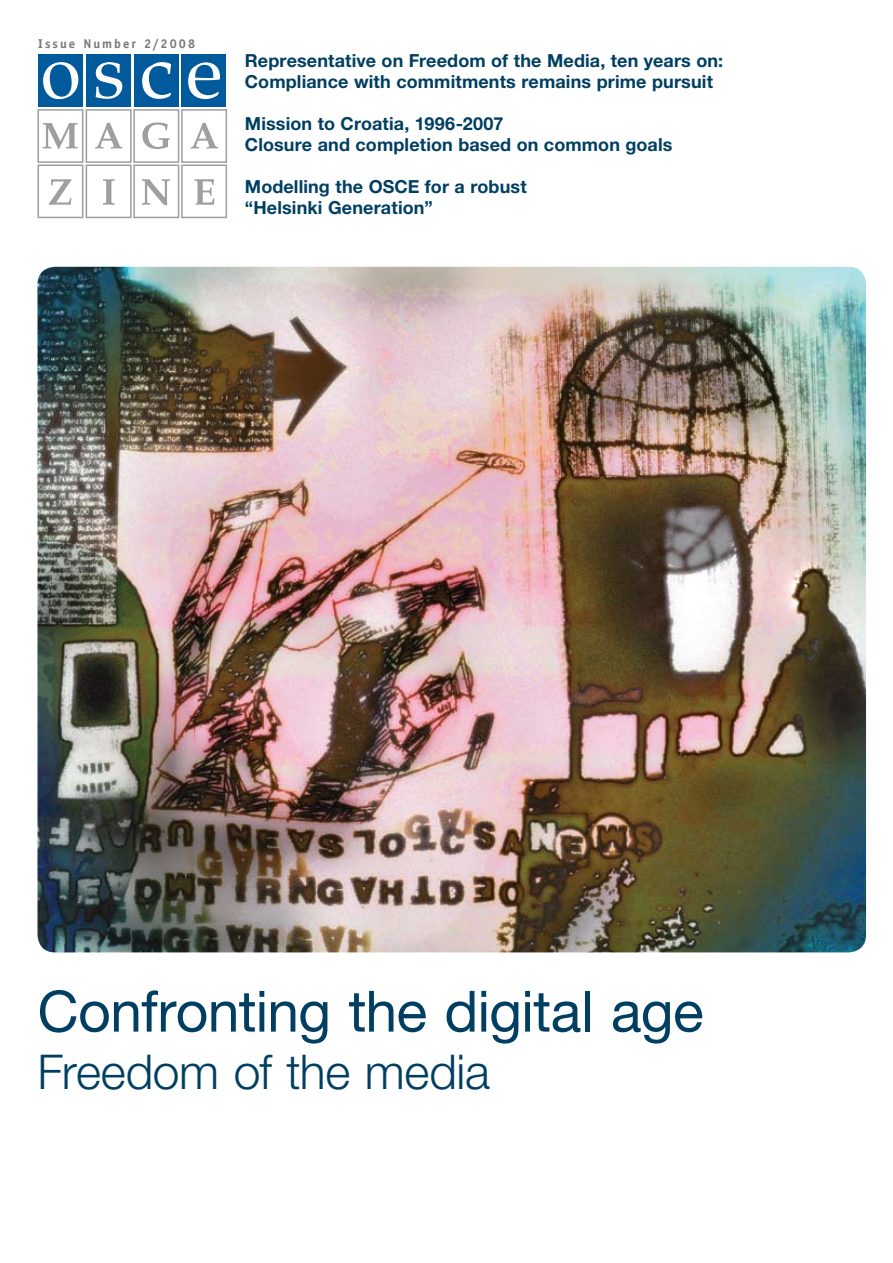
<style>
.page{position:relative;width:893px;height:1263px;background:#fff}
.page>*{position:absolute;margin:0;border:0;box-sizing:border-box;transform-origin:0 0}
.t1{font:57px "Helvetica Neue";letter-spacing:-.01em;color:#003f62}
.t2{font:300 48px "Helvetica Neue";letter-spacing:-.01em;color:#003f62}
.t3{font:700 18px/21px "Helvetica Neue";letter-spacing:.005em;color:#003f62}
.t4{font:700 12.75px "Officina Sans";letter-spacing:.165em;color:#77787b}
</style>
<div class="page">
<img style="left:38px;top:267px;width:828px;height:685px">
<div style="left:181px;top:54px;width:45px;height:53px;background:#005a9c"></div>
<div style="left:134px;top:54px;width:45px;height:53px;background:#005a9c"></div>
<div style="left:86px;top:54px;width:45px;height:53px;background:#005a9c"></div>
<div style="left:38px;top:54px;width:45px;height:53px;background:#005a9c"></div>
<svg style="left:188px;top:62px;width:32px;height:37px"></svg>
<svg style="left:142px;top:62px;width:29px;height:37px"></svg>
<svg style="left:96px;top:62px;width:26px;height:37px"></svg>
<svg style="left:43px;top:62px;width:35px;height:37px"></svg>
<svg style="left:38px;top:109px;width:189px;height:109px"></svg>
<p class="t4" style="left:38px;top:35px;width:159px">Issue Number 2/2008</p>
<p class="t3" style="left:245px;top:50px;width:480px">Representative on Freedom of the Media, ten years on:<br>Compliance with commitments remains prime pursuit</p>
<p class="t3" style="left:245px;top:113px;width:429px">Mission to Croatia, 1996-2007<br>Closure and completion based on common goals</p>
<p class="t3" style="left:245px;top:176px;width:283px">Modelling the OSCE for a robust “Helsinki Generation”</p>
<h1 class="t1" style="left:38px;top:977px;width:668px">Confronting the digital age</h1>
<h2 class="t2" style="left:38px;top:1043px;width:454px">Freedom of the media</h2>
</div>
